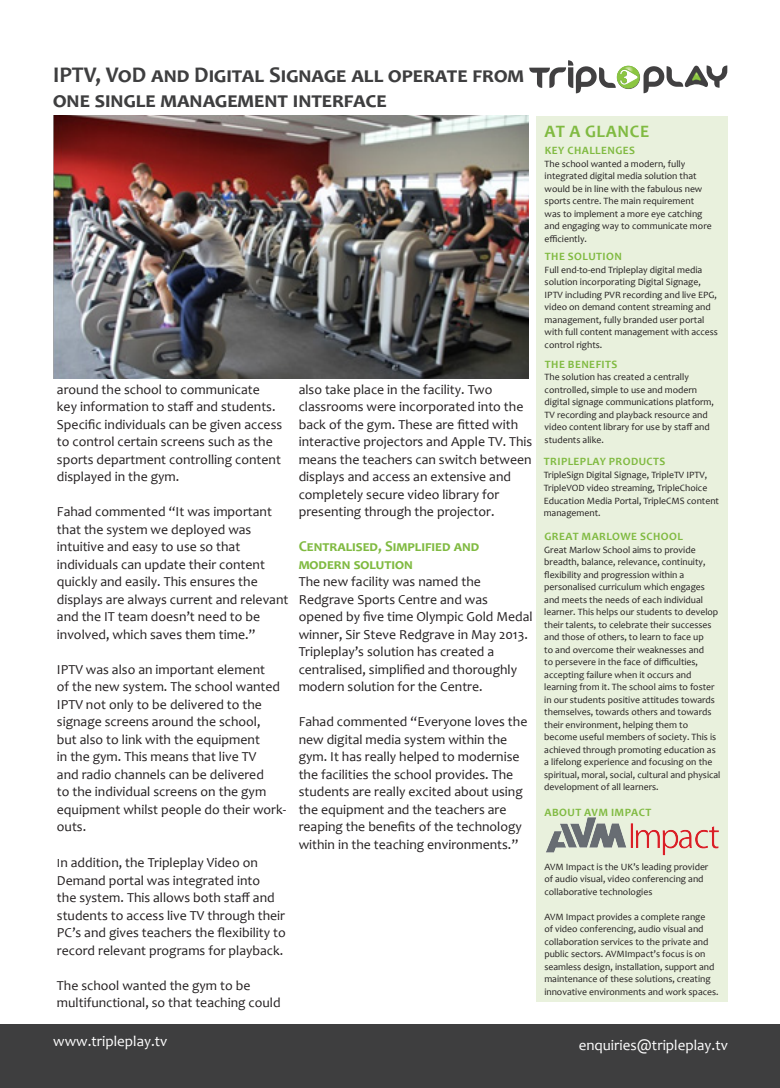
<style>
.page{position:relative;width:780px;height:1088px;background:#fff}
.page>*{position:absolute;margin:0;border:0;box-sizing:border-box;transform-origin:0 0}
.Headers{font:700 22.5px/25px "Candara";color:#3e3e3f}
.At_a_glance_headers{font:700 17.5px "Candara";letter-spacing:.04em;color:#80ba41}
.t1{font:15px "Candara";color:#fff}
.Intro_paragraph{font:700 15px/17.5px "Candara";color:#80ba41}
.Intro_paragraph-2{font:13.75px/17.5px "Candara";color:#231f20}
.At_a_glance_headers-2{font:700 11.25px "Candara";letter-spacing:.04em;color:#80ba41}
.About_client_body_te{font:9.75px/12.5px "Candara";color:#231f20}
.At_a_Glance_body_tex{font:9.75px/12.5px "Candara";color:#231f20}
.Intro_paragraph-3{font:9.75px/12.5px "Candara";color:#231f20}
.s1{font-size:12.5px}
</style>
<div class="page">
<div style="left:536px;top:116px;width:192px;height:885px;background:#e9f1dd"></div>
<div style="left:0;top:1025px;width:780px;height:63px;background:#3e3e3f"></div>
<svg style="left:529px;top:60px;width:198px;height:33px"></svg>
<img style="left:53px;top:116px;width:475px;height:262px">
<img style="left:546px;top:817px;width:173px;height:39px">
<p class="Headers" style="left:53px;top:61px;width:472px">IPTV, VoD and Digital Signage all operate from one single management interface</p>
<p class="Intro_paragraph-2" style="left:57px;top:380px;width:227px">around the school to communicate key information to staff and students.<br>Specific individuals can be given access to control certain screens such as the sports department controlling content displayed in the gym.</p>
<p class="Intro_paragraph-2" style="left:57px;top:503px;width:233px">Fahad commented “It was important that the system we deployed was intuitive and easy to use so that individuals can update their content quickly and easily. This ensures the displays are always current and relevant and the IT team doesn’t need to be involved, which saves them time.”</p>
<p class="Intro_paragraph-2" style="left:57px;top:660px;width:231px">IPTV was also an important element<br>of the new system. The school wanted<br>IPTV not only to be delivered to the signage screens around the school,<br>but also to link with the equipment<br>in the gym. This means that live TV<br>and radio channels can be delivered<br>to the individual screens on the gym equipment whilst people do their work&shy;outs.</p>
<p class="Intro_paragraph-2" style="left:57px;top:854px;width:230px"><span class="s1">I</span>n addition, the Tripleplay Video on Demand portal was integrated into<br>the system. This allows both staff and students to access live TV through their PC’s and gives teachers the flexibility to record relevant programs for playback.</p>
<p class="Intro_paragraph-2" style="left:57px;top:976px;width:225px">The school wanted the gym to be multifunctional, so that teaching could</p>
<p class="Intro_paragraph-2" style="left:299px;top:380px;width:235px">also take place in the facility. Two classrooms were incorporated into the back of the gym. These are fitted with interactive projectors and Apple TV. This means the teachers can switch between displays and access an extensive and completely secure video library for presenting through the projector.</p>
<p class="Intro_paragraph" style="left:299px;top:538px;width:182px">Centralised, Simplified and modern solution</p>
<p class="Intro_paragraph-2" style="left:299px;top:573px;width:235px">The new facility was named the Redgrave Sports Centre and was opened by five time Olympic Gold Medal winner, Sir Steve Redgrave in May 2013.</p>
<p class="Intro_paragraph-2" style="left:299px;top:643px;width:220px">Tripleplay’s solution has created a centralised, simplified and thoroughly modern solution for the Centre.</p>
<p class="Intro_paragraph-2" style="left:299px;top:713px;width:230px">Fahad commented “Everyone loves the new digital media system within the gym. It has really helped to modernise the facilities the school provides. The students are really excited about using the equipment and the teachers are reaping the benefits of the technology within in the teaching environments.”</p>
<p class="At_a_glance_headers" style="left:544px;top:121px;width:106px">AT A GLANCE</p>
<p class="At_a_glance_headers-2" style="left:545px;top:143px;width:92px">KEY CHALLENGES</p>
<p class="Intro_paragraph-3" style="left:544px;top:157px;width:169px">The school wanted a modern, fully integrated digital media solution that would be in line with the fabulous new sports centre. The main requirement was to implement a more eye catching and engaging way to communicate more efficiently.</p>
<p class="At_a_glance_headers-2" style="left:545px;top:250px;width:78px">THE SOLUTION</p>
<p class="At_a_Glance_body_tex" style="left:544px;top:263px;width:175px">Full end-to-end Tripleplay digital media solution incorporating Digital Signage, IPTV including PVR recording and live EPG, video on demand content streaming and management, fully branded user portal with full content management with access control rights.</p>
<p class="At_a_glance_headers-2" style="left:545px;top:357px;width:74px">THE BENEFITS</p>
<p class="At_a_Glance_body_tex" style="left:544px;top:371px;width:171px">The solution has created a centrally controlled, simple to use and modern digital signage communications platform, TV recording and playback resource and video content library for use by staff and students alike.</p>
<p class="At_a_glance_headers-2" style="left:544px;top:454px;width:123px">TRIPLEPLAY PRODUCTS</p>
<p class="At_a_Glance_body_tex" style="left:543px;top:468px;width:177px">TripleSign Digital Signage, TripleTV IPTV, TripleVOD video streaming, TripleChoice Education Media Portal, TripleCMS content management.</p>
<p class="At_a_glance_headers-2" style="left:544px;top:529px;width:140px">GREAT MARLOWE SCHOOL</p>
<p class="About_client_body_te" style="left:544px;top:543px;width:178px">Great Marlow School aims to provide breadth, balance, relevance, continuity, flexibility and progression within a personalised curriculum which engages and meets the needs of each individual learner. This helps our students to develop their talents, to celebrate their successes and those of others, to learn to face up<br>to and overcome their weaknesses and<br>to persevere in the face of difficulties, accepting failure when it occurs and learning from it. The school aims to foster in our students positive attitudes towards themselves, towards others and towards their environment, helping them to become useful members of society. This is achieved through promoting education as a lifelong experience and focusing on the spiritual, moral, social, cultural and physical development of all learners.</p>
<p class="At_a_glance_headers-2" style="left:544px;top:805px;width:108px">ABOUT AVM IMPACT</p>
<p class="About_client_body_te" style="left:544px;top:860px;width:165px">AVM Impact is the UK’s leading provider of audio visual, video conferencing and collaborative technologies</p>
<p class="About_client_body_te" style="left:544px;top:910px;width:176px">AVM Impact provides a complete range<br>of video conferencing, audio visual and collaboration services to the private and public sectors. AVMImpact’s focus is on seamless design, installation, support and maintenance of these solutions, creating innovative environments and work spaces.</p>
<p class="t1" style="left:53px;top:1031px;width:116px">www.tripleplay.tv</p>
<p class="t1" style="left:578px;top:1036px;width:151px">enquiries@tripleplay.tv</p>
</div>
